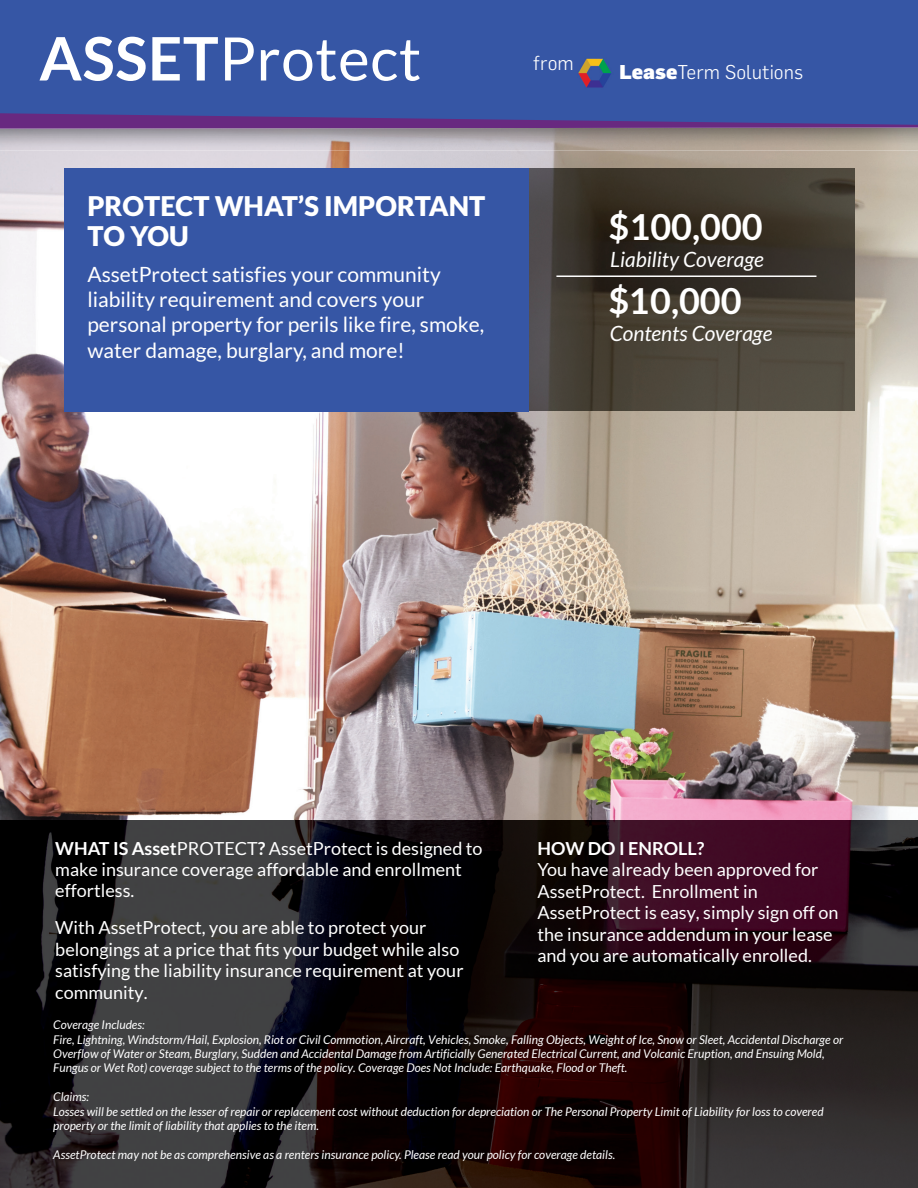
<style>
.page{position:relative;width:918px;height:1188px;background:#fff}
.page>*{position:absolute;margin:0;border:0;box-sizing:border-box;transform-origin:0 0}
.t1{font:60px "Lato";letter-spacing:.01em;color:#fff}
.t2{font:700 36px "Lato";color:#fff}
.t3{font:900 27px/30px "Lato";color:#fff}
.t4{font:21px/25.2px "Lato";color:#fff}
.t5{font:italic 21px "Lato";color:#fff}
.t6{font:300 19.65px "Flama";color:#fff}
.t7{font:18px/21.5px "Lato";color:#fff}
.t8{font:700 18px "Lato";color:#fff}
.t9{font:italic 12px/14.4px "Lato";color:#fff}
.s1{font-weight:700}
.s2{font-weight:900}
</style>
<div class="page">
<img style="left:0;top:129px;width:918px;height:1059px">
<img style="left:530px;top:169px;width:324px;height:242px">
<svg style="left:0;top:125px;width:918px;height:4px;background:#734184"></svg>
<div style="left:0;top:0;width:918px;height:125px;background:#3656a5"></div>
<div style="left:64px;top:169px;width:464px;height:243px;background:#3656a5"></div>
<img style="left:575px;top:54px;width:39px;height:40px">
<hr style="left:556px;top:275px;width:260px;height:2px;background:#fff">
<h1 class="t1" style="left:39px;top:25px;width:383px"><span class="s1">ASSET</span>Protect</h1>
<h3 class="t3" style="left:87px;top:191px;width:400px">PROTECT WHAT’S IMPORTANT<br>TO YOU</h3>
<h3 class="t4" style="left:87px;top:262px;width:399px">AssetProtect satisfies your community liability requirement and covers your personal property for perils like fire, smoke, water damage, burglary, and more!</h3>
<h3 class="t6" style="left:533px;top:51px;width:43px">from</h3>
<h3 class="t6" style="left:620px;top:61px;width:185px"><span class="s2">Lease</span>Term Solutions</h3>
<h2 class="t2" style="left:609px;top:206px;width:156px">$100,000</h2>
<h3 class="t5" style="left:610px;top:248px;width:155px">Liability Coverage</h3>
<h2 class="t2" style="left:608px;top:280px;width:135px">$10,000</h2>
<h3 class="t5" style="left:610px;top:322px;width:164px">Contents Coverage</h3>
<h3 class="t7" style="left:55px;top:837px;width:429px"><span class="s1">WHAT IS Asset</span>PROTECT<span class="s1">?</span> AssetProtect is designed to make insurance coverage affordable and enrollment effortless.</h3>
<h3 class="t7" style="left:55px;top:917px;width:410px">With AssetProtect, you are able to protect your belongings at a price that fits your budget while also satisfying the liability insurance requirement at your community.</h3>
<p class="t9" style="left:53px;top:1018px;width:792px">Coverage Includes:<br>Fire, Lightning, Windstorm/Hail, Explosion, Riot or Civil Commotion, Aircraft, Vehicles, Smoke, Falling Objects, Weight of Ice, Snow or Sleet, Accidental Discharge or Overflow of Water or Steam, Burglary, Sudden and Accidental Damage from Artificially Generated Electrical Current, and Volcanic Eruption, and Ensuing Mold, Fungus or Wet Rot) coverage subject to the terms of the policy. Coverage Does Not Include: Earthquake, Flood or Theft.</p>
<p class="t9" style="left:53px;top:1090px;width:772px">Claims:<br>Losses will be settled on the lesser of repair or replacement cost without deduction for depreciation or The Personal Property Limit of Liability for loss to covered property or the limit of liability that applies to the item.</p>
<p class="t9" style="left:53px;top:1148px;width:563px">AssetProtect may not be as comprehensive as a renters insurance policy. Please read your policy for coverage details.</p>
<h3 class="t8" style="left:537px;top:838px;width:168px">HOW DO I ENROLL?</h3>
<h3 class="t7" style="left:537px;top:859px;width:302px">You have already been approved for AssetProtect. Enrollment in AssetProtect is easy, simply sign off on the insurance addendum in your lease and you are automatically enrolled.</h3>
</div>
